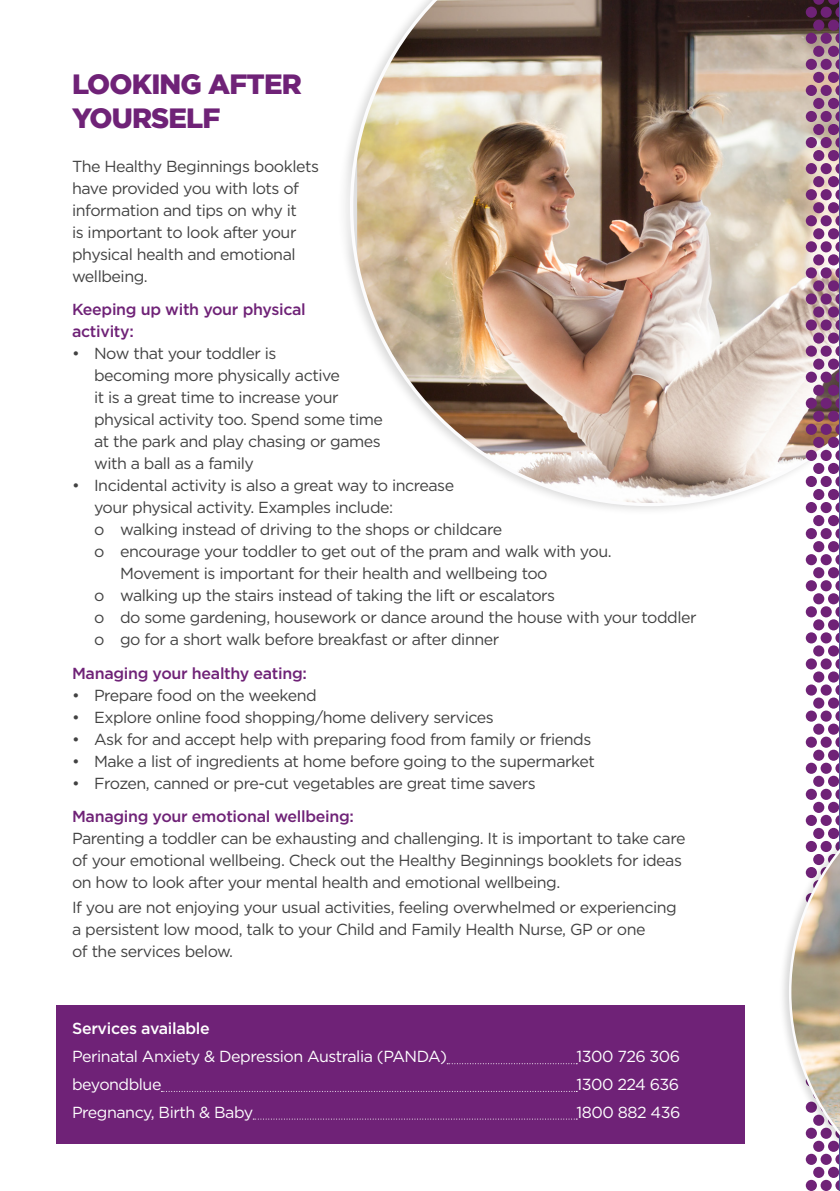
<style>
.page{position:relative;width:840px;height:1191px;background:#fff}
.page>*{position:absolute;margin:0;border:0;box-sizing:border-box;transform-origin:0 0}
.t1{font:900 27.8px/33.6px "Gotham HTF";letter-spacing:-.03em;color:#6f2277}
.t2{font:16px/22px "Gotham";letter-spacing:-.03em;color:#424242}
.t3{font:16px "Gotham";letter-spacing:-.03em;color:#fff}
.t4{font:500 16px/22px "Gotham";letter-spacing:-.02em;color:#6f2277}
.t5{font:500 16px "Gotham";letter-spacing:-.02em;color:#fff}
</style>
<div class="page">
<div style="left:56px;top:1004px;width:688px;height:139px;background:#6f2277"></div>
<img style="left:350px;top:0;width:438px;height:506px">
<svg style="left:447px;top:1063px;width:130px;height:1px"></svg>
<svg style="left:161px;top:1091px;width:416px;height:1px"></svg>
<svg style="left:253px;top:1118px;width:324px;height:1px"></svg>
<div style="left:778px;top:759px;width:61px;height:432px;background:#000;opacity:.15"></div>
<svg style="left:788px;top:0;width:51px;height:1191px"></svg>
<h1 class="t1" style="left:72px;top:67px;width:231px">LOOKING AFTER<br>YOURSELF</h1>
<p class="t2" style="left:72px;top:155px;width:248px">The Healthy Beginnings booklets have provided you with lots of information and tips on why it<br>is important to look after your physical health and emotional wellbeing.</p>
<p class="t4" style="left:72px;top:298px;width:235px">Keeping up with your physical activity:</p>
<p class="t2" style="left:94px;top:342px;width:290px;text-indent:-22px">• Now that your toddler is<br>becoming more physically active<br>it is a great time to increase your physical activity too. Spend some time at the park and play chasing or games with a ball as a family</p>
<p class="t2" style="left:72px;top:474px;width:383px">• Incidental activity is also a great way to increase</p>
<p class="t2" style="left:94px;top:496px;width:300px">your physical activity. Examples include:</p>
<p class="t2" style="left:94px;top:518px;width:409px">o walking instead of driving to the shops or childcare</p>
<p class="t2" style="left:94px;top:540px;width:518px">o encourage your toddler to get out of the pram and walk with you.</p>
<p class="t2" style="left:120px;top:562px;width:429px">Movement is important for their health and wellbeing too</p>
<p class="t2" style="left:94px;top:584px;width:462px">o walking up the stairs instead of taking the lift or escalators</p>
<p class="t2" style="left:94px;top:606px;width:603px">o do some gardening, housework or dance around the house with your toddler</p>
<p class="t2" style="left:94px;top:628px;width:406px">o go for a short walk before breakfast or after dinner</p>
<p class="t4" style="left:72px;top:662px;width:236px">Managing your healthy eating:</p>
<p class="t2" style="left:72px;top:684px;width:246px">• Prepare food on the weekend</p>
<p class="t2" style="left:72px;top:706px;width:423px">• Explore online food shopping/home delivery services</p>
<p class="t2" style="left:72px;top:728px;width:520px">• Ask for and accept help with preparing food from family or friends</p>
<p class="t2" style="left:72px;top:750px;width:524px">• Make a list of ingredients at home before going to the supermarket</p>
<p class="t2" style="left:72px;top:772px;width:465px">• Frozen, canned or pre-cut vegetables are great time savers</p>
<p class="t4" style="left:72px;top:805px;width:283px">Managing your emotional wellbeing:</p>
<p class="t2" style="left:72px;top:827px;width:614px">Parenting a toddler can be exhausting and challenging. It is important to take care of your emotional wellbeing. Check out the Healthy Beginnings booklets for ideas on how to look after your mental health and emotional wellbeing.</p>
<p class="t2" style="left:72px;top:896px;width:605px">If you are not enjoying your usual activities, feeling overwhelmed or experiencing a persistent low mood, talk to your Child and Family Health Nurse, GP or one<br>of the services below.</p>
<p class="t5" style="left:72px;top:1018px;width:139px">Services available</p>
<p class="t3" style="left:72px;top:1046px;width:376px">Perinatal Anxiety &amp; Depression Australia (PANDA)</p>
<p class="t3" style="left:576px;top:1046px;width:105px">1300 726 306</p>
<p class="t3" style="left:72px;top:1074px;width:91px">beyondblue</p>
<p class="t3" style="left:576px;top:1074px;width:104px">1300 224 636</p>
<p class="t3" style="left:72px;top:1101px;width:182px">Pregnancy, Birth &amp; Baby</p>
<p class="t3" style="left:576px;top:1101px;width:105px">1800 882 436</p>
</div>
